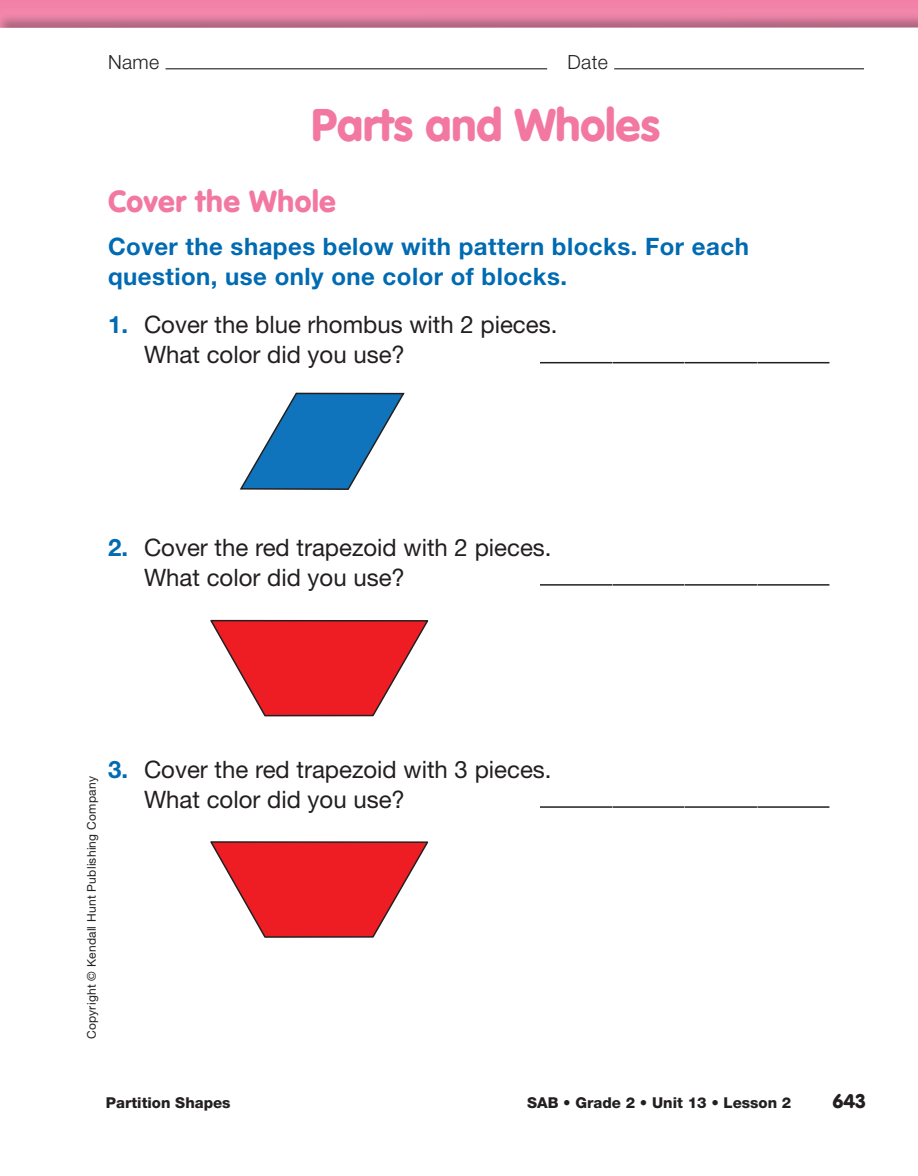
<style>
.page{position:relative;width:918px;height:1176px;background:#fff}
.page>*{position:absolute;margin:0;border:0;box-sizing:border-box;transform-origin:0 0}
.t1{font:900 45px "VAG Rounded Std";color:#f278a1}
.t2{font:900 30px "VAG Rounded Std";letter-spacing:.02em;color:#f278a1}
.t3{font:24px/30px "Helvetica Neue";color:#231f20}
.t4{font:700 24px/30px "Helvetica Neue";letter-spacing:.02em;color:#006bb2}
.t5{font:300 19.5px "Helvetica Neue";letter-spacing:.02em;color:#231f20}
.t6{font:900 19.5px "VAG Rounded Std";color:#231f20}
.t7{font:800 15px "Helvetica Neue";color:#231f20}
.t8{font:12px "Helvetica Neue";letter-spacing:.02em;color:#231f20}
.s1{font-weight:700;color:#006bb2}
</style>
<div class="page">
<div style="left:0;top:0;width:918px;height:13px;background:#f282a7"></div>
<img style="left:0;top:13px;width:918px;height:15px">
<hr style="left:166px;top:68px;width:381px;height:1px;background:#231f20">
<hr style="left:614px;top:68px;width:250px;height:1px;background:#231f20">
<hr style="left:540px;top:362px;width:72px;height:1px;background:#231f20">
<hr style="left:612px;top:362px;width:72px;height:1px;background:#231f20">
<hr style="left:685px;top:362px;width:72px;height:1px;background:#231f20">
<hr style="left:757px;top:362px;width:72px;height:1px;background:#231f20">
<hr style="left:540px;top:584px;width:72px;height:1px;background:#231f20">
<hr style="left:612px;top:584px;width:72px;height:1px;background:#231f20">
<hr style="left:685px;top:584px;width:72px;height:1px;background:#231f20">
<hr style="left:757px;top:584px;width:72px;height:1px;background:#231f20">
<hr style="left:540px;top:806px;width:72px;height:1px;background:#231f20">
<hr style="left:612px;top:806px;width:72px;height:1px;background:#231f20">
<hr style="left:685px;top:806px;width:72px;height:1px;background:#231f20">
<hr style="left:757px;top:806px;width:72px;height:1px;background:#231f20">
<svg style="left:239px;top:392px;width:166px;height:98px"></svg>
<svg style="left:210px;top:619px;width:219px;height:98px"></svg>
<svg style="left:210px;top:841px;width:219px;height:97px"></svg>
<p class="t5" style="left:108px;top:55px;width:53px">Name</p>
<p class="t5" style="left:567px;top:55px;width:42px">Date</p>
<h1 class="t1" style="left:311px;top:106px;width:350px">Parts and Wholes</h1>
<p class="t2" style="left:108px;top:188px;width:229px">Cover the Whole</p>
<p class="t4" style="left:108px;top:234px;width:642px">Cover the shapes below with pattern blocks. For each question, use only one color of blocks.</p>
<p class="t3" style="left:144px;top:312px;width:415px;text-indent:-36px"><span class="s1">1.</span> Cover the blue rhombus with 2 pieces.<br>What color did you use?</p>
<p class="t3" style="left:144px;top:534px;width:409px;text-indent:-36px"><span class="s1">2.</span> Cover the red trapezoid with 2 pieces.<br>What color did you use?</p>
<p class="t8" style="left:87px;top:1038px;width:264px;rotate:-90deg">Copyright © Kendall Hunt Publishing Company</p>
<p class="t3" style="left:144px;top:756px;width:409px;text-indent:-36px"><span class="s1">3.</span> Cover the red trapezoid with 3 pieces.<br>What color did you use?</p>
<p class="t7" style="left:106px;top:1097px;width:126px">Partition Shapes</p>
<p class="t7" style="left:527px;top:1097px;width:266px">SAB • Grade 2 • Unit 13 • Lesson 2</p>
<p class="t6" style="left:833px;top:1092px;width:34px">643</p>
</div>
